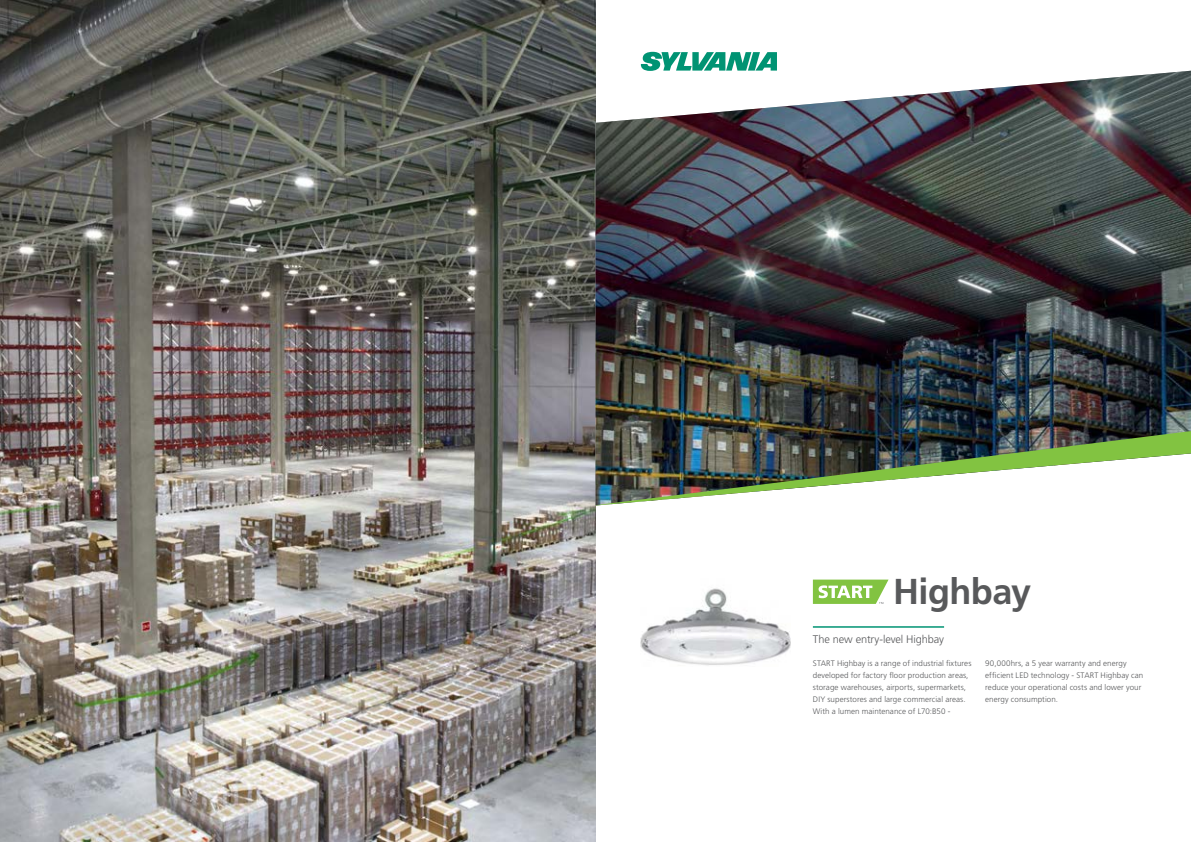
<style>
.page{position:relative;width:1191px;height:842px;background:#fff}
.page>*{position:absolute;margin:0;border:0;box-sizing:border-box;transform-origin:0 0}
.t1{font:700 36px "Frutiger LT Std";letter-spacing:-.015em;color:#58595b}
.t2{font:300 11px "Frutiger LT Std";letter-spacing:-.01em;color:#58595b}
.t3{font:300 8px/12px "Frutiger LT Std";letter-spacing:.005em;color:#58595b}
</style>
<div class="page">
<img style="left:0;top:0;width:595px;height:842px">
<svg style="left:641px;top:52px;width:136px;height:19px"></svg>
<hr style="left:813px;top:626px;width:131px;height:2px;background:#009373">
<img style="left:641px;top:588px;width:149px;height:78px">
<svg style="left:813px;top:580px;width:75px;height:24px"></svg>
<img style="left:595px;top:71px;width:596px;height:360px">
<img style="left:595px;top:431px;width:596px;height:74px">
<h1 class="t1" style="left:893px;top:570px;width:139px">Highbay</h1>
<h2 class="t2" style="left:813px;top:633px;width:133px">The new entry-level Highbay</h2>
<p class="t3" style="left:813px;top:658px;width:160px">START Highbay is a range of industrial fixtures developed for factory floor production areas, storage warehouses, airports, supermarkets, DIY superstores and large commercial areas.<br>With a lumen maintenance of L70:B50 -</p>
<p class="t3" style="left:985px;top:658px;width:159px">90,000hrs, a 5 year warranty and energy efficient LED technology - START Highbay can reduce your operational costs and lower your energy consumption.</p>
</div>
